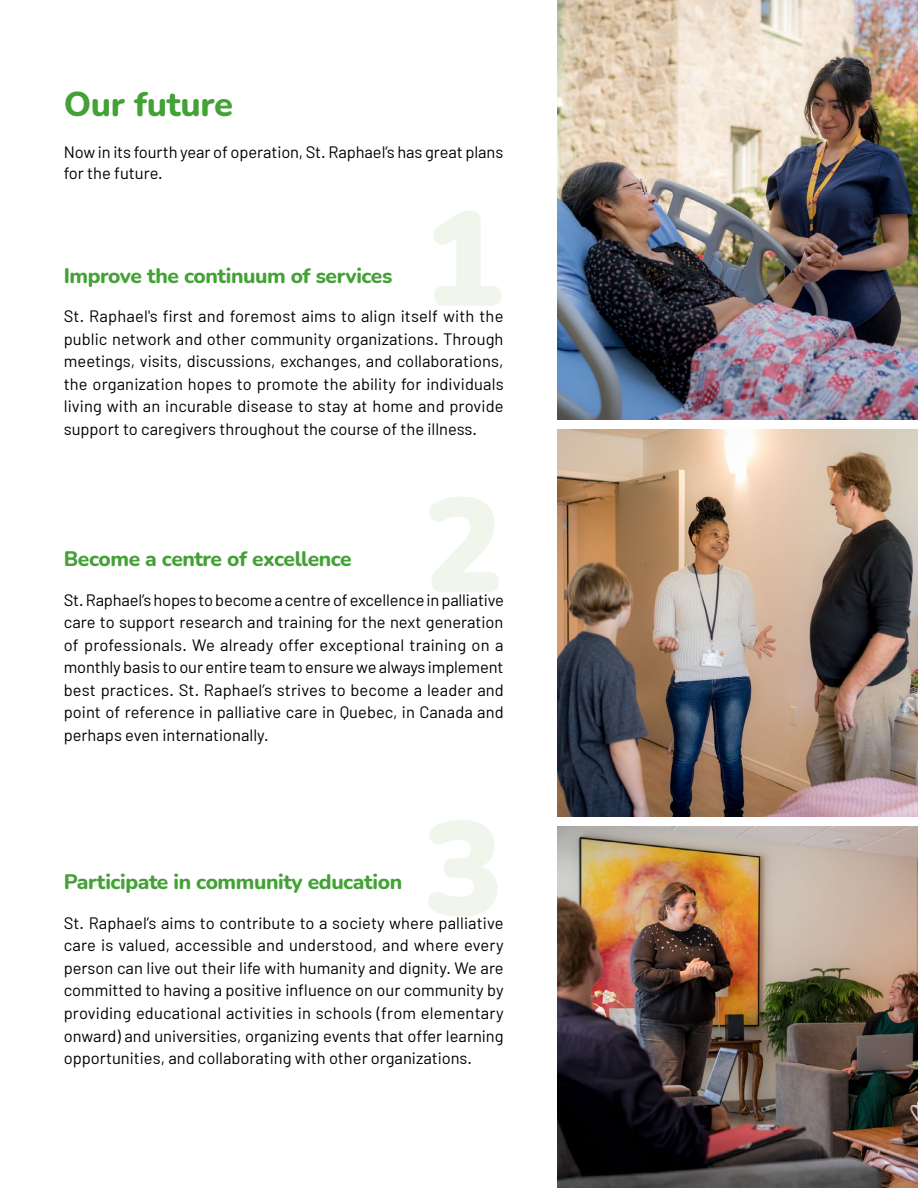
<style>
.page{position:relative;width:918px;height:1188px;background:#fff}
.page>*{position:absolute;margin:0;border:0;box-sizing:border-box;transform-origin:0 0}
.t1{font:800 34.5px "Nunito";letter-spacing:-.01em;color:#43a136}
.t2{font:800 21px "Nunito";letter-spacing:-.02em;color:#43a136}
.t3{font:16.5px/22.5px "Barlow";color:#000;text-align:justify}
</style>
<div class="page">
<img style="left:557px;top:827px;width:360px;height:361px">
<img style="left:557px;top:430px;width:360px;height:386px">
<img style="left:557px;top:0;width:360px;height:419px">
<h1 class="t1" style="left:64px;top:80px;width:171px">Our future</h1>
<p class="t3" style="left:64px;top:142px;width:441px;line-height:21px">Now in its fourth year of operation, St. Raphael’s has great plans for the future.</p>
<p class="t2" style="left:64px;top:261px;width:330px">Improve the continuum of services</p>
<p class="t3" style="left:64px;top:305px;width:441px">St. Raphael's first and foremost aims to align itself with the public network and other community organizations. Through meetings, visits, discussions, exchanges, and collaborations, the organization hopes to promote the ability for individuals living with an incurable disease to stay at home and provide support to caregivers throughout the course of the illness.</p>
<p class="t2" style="left:64px;top:544px;width:290px">Become a centre of excellence</p>
<p class="t3" style="left:64px;top:588px;width:442px">St. Raphael’s hopes to become a centre of excellence in palliative care to support research and training for the next generation of professionals. We already offer exceptional training on a monthly basis to our entire team to ensure we always implement best practices. St. Raphael’s strives to become a leader and point of reference in palliative care in Quebec, in Canada and perhaps even internationally.</p>
<p class="t2" style="left:64px;top:867px;width:340px">Participate in community education</p>
<p class="t3" style="left:64px;top:911px;width:441px">St. Raphael’s aims to contribute to a society where palliative care is valued, accessible and understood, and where every person can live out their life with humanity and dignity. We are committed to having a positive influence on our community by providing educational activities in schools (from elementary onward) and universities, organizing events that offer learning opportunities, and collaborating with other organizations.</p>
</div>
